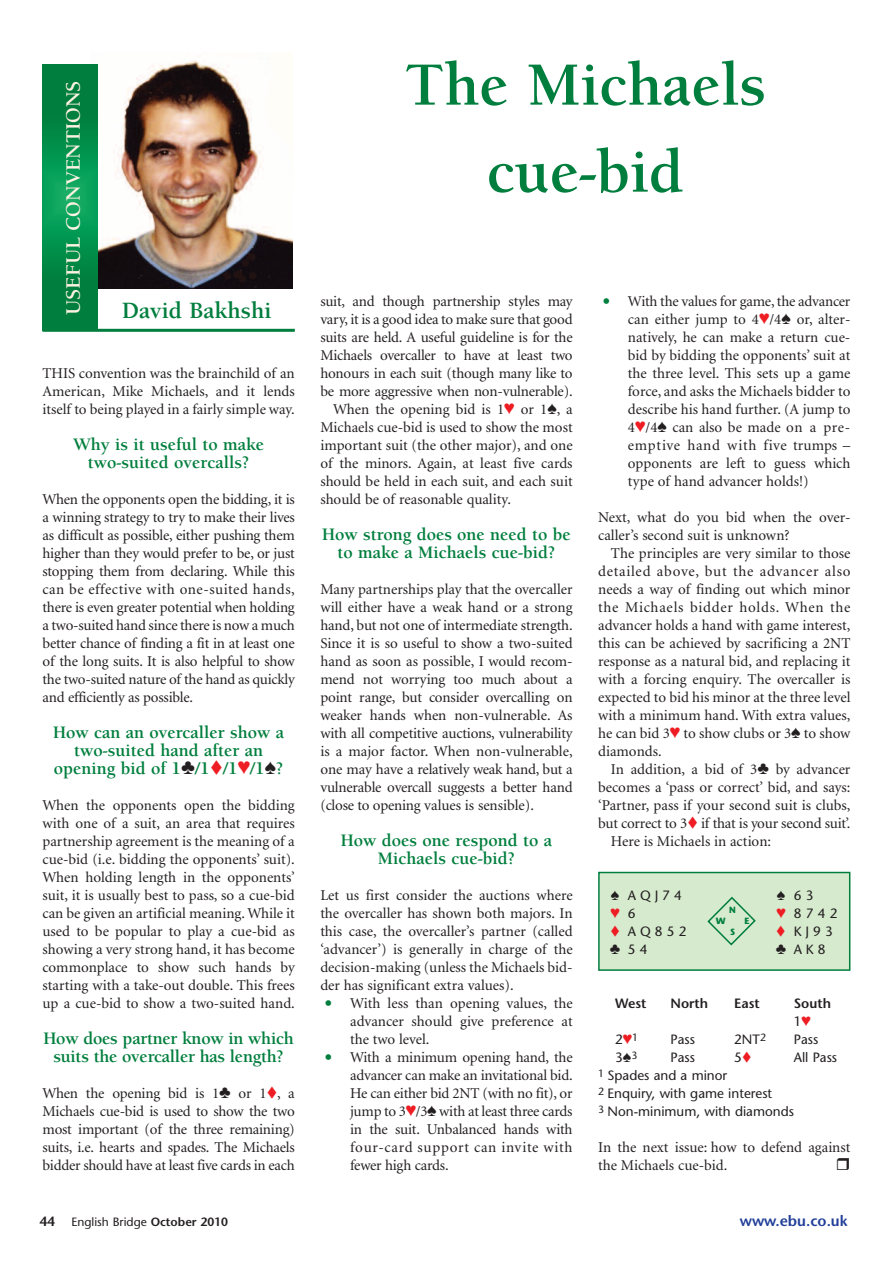
<style>
.page{position:relative;width:893px;height:1263px;background:#fff}
.page>*{position:absolute;margin:0;border:0;box-sizing:border-box;transform-origin:0 0}
.t1{font:700 63px/87px "Berkeley";color:#007e3d;text-align:center}
.t2{font:700 24px "Berkeley";color:#007e3d}
.t3{font:700 21px "Berkeley";color:#fef2e4}
.t4{font:700 18px/18px "Berkeley";color:#007e3d;text-align:center}
.t5{font:15px/18px "Minion";color:#231f20;text-align:justify}
.t6{font:15px "Minion";letter-spacing:.05em;color:#231f20}
.t7{font:600 15px "Stone Sans Std";color:#223f99}
.t8{font:500 13.5px/18px "Stone Sans Std";color:#231f20}
.t9{font:600 13.5px/18px "Stone Sans Std";color:#231f20}
.t10{font:500 12px "Stone Sans Std";color:#231f20}
.t11{font:700 9px "Stone Sans Std";color:#007e3d}
.s1{color:#ee1d23}
.s2{font-size:27px;color:#007e3d}
.s3{font-weight:500}
.s4{font-weight:600;font-size:13.5px}
.s5{font-weight:600}
</style>
<div class="page">
<div style="left:600px;top:873px;width:249px;height:96px;background:#d6eace"></div>
<div style="left:598px;top:872px;width:252px;height:99px;border:2px solid #007e3d"></div>
<img style="left:91px;top:56px;width:202px;height:233px">
<svg style="left:43px;top:65px;width:55px;height:264px;background:#028c48"></svg>
<hr style="left:43px;top:329px;width:252px;height:3px;background:#007e3d">
<svg style="left:707px;top:896px;width:49px;height:50px"></svg>
<p class="t3" style="left:65px;top:315px;width:236px;rotate:-90deg">USEFUL CONVENTIONS</p>
<p class="t2" style="left:122px;top:301px;width:151px">David Bakhshi</p>
<p class="t5" style="left:43px;top:365px;width:254px">THIS convention was the brainchild of an American, Mike Michaels, and it lends itself to being played in a fairly simple way.</p>
<p class="t4" style="left:73px;top:437px;width:192px">Why is it useful to make two-suited overcalls?</p>
<p class="t5" style="left:43px;top:491px;width:254px">When the opponents open the bidding, it is a winning strategy to try to make their lives as difficult as possible, either pushing them higher than they would prefer to be, or just stopping them from declaring. While this can be effective with one-suited hands, there is even greater potential when holding a two-suited hand since there is now a much better chance of finding a fit in at least one of the long suits. It is also helpful to show the two-suited nature of the hand as quickly and efficiently as possible.</p>
<p class="t4" style="left:53px;top:725px;width:232px">How can an overcaller show a two-suited hand after an opening bid of 1 /1<span class="s1">▼</span>/1 /1 ?</p>
<p class="t5" style="left:43px;top:797px;width:254px">When the opponents open the bidding with one of a suit, an area that requires partnership agreement is the meaning of a cue-bid (i.e. bidding the opponents’ suit).<br>When holding length in the opponents’ suit, it is usually best to pass, so a cue-bid can be given an artificial meaning.While it used to be popular to play a cue-bid as showing a very strong hand, it has become commonplace to show such hands by starting with a take-out double. This frees up a cue-bid to show a two-suited hand.</p>
<p class="t4" style="left:44px;top:1031px;width:252px">How does partner know in which suits the overcaller has length?</p>
<p class="t5" style="left:43px;top:1085px;width:178px">When the opening bid is 1</p>
<p class="t5" style="left:43px;top:1085px;width:254px;text-indent:196px">or 1<span class="s1">▼</span>, a Michaels cue-bid is used to show the two most important (of the three remaining) suits, i.e. hearts and spades. The Michaels bidder should have at least five cards in each</p>
<p class="t1" style="left:405px;top:47px;width:363px">The Michaels cue-bid</p>
<p class="t5" style="left:320px;top:293px;width:254px">suit, and though partnership styles may</p>
<p class="t5" style="left:320px;top:311px;width:254px">vary, it is a good idea to make sure that good</p>
<p class="t5" style="left:320px;top:329px;width:254px">suits are held. A useful guideline is for the</p>
<p class="t5" style="left:320px;top:347px;width:254px">Michaels overcaller to have at least two</p>
<p class="t5" style="left:320px;top:365px;width:254px">honours in each suit (though many like to</p>
<p class="t5" style="left:320px;top:383px;width:254px">be more aggressive when non-vulnerable).</p>
<p class="t5" style="left:333px;top:401px;width:241px">When the opening bid is 1 or 1 , a</p>
<p class="t5" style="left:320px;top:419px;width:254px">Michaels cue-bid is used to show the most</p>
<p class="t5" style="left:320px;top:437px;width:254px">important suit (the other major), and one</p>
<p class="t5" style="left:320px;top:455px;width:254px">of the minors. Again, at least five cards</p>
<p class="t5" style="left:320px;top:473px;width:254px">should be held in each suit, and each suit</p>
<p class="t5" style="left:320px;top:491px;width:192px">should be of reasonable quality.</p>
<p class="t4" style="left:322px;top:527px;width:250px">How strong does one need to be to make a Michaels cue-bid?</p>
<p class="t5" style="left:320px;top:581px;width:254px">Many partnerships play that the overcaller will either have a weak hand or a strong hand, but not one of intermediate strength.<br>Since it is so useful to show a two-suited hand as soon as possible, I would recom&shy;mend not worrying too much about a point range, but consider overcalling on weaker hands when non-vulnerable. As with all competitive auctions, vulnerability is a major factor. When non-vulnerable, one may have a relatively weak hand, but a vulnerable overcall suggests a better hand (close to opening values is sensible).</p>
<p class="t4" style="left:341px;top:833px;width:213px">How does one respond to a<br>Michaels cue-bid?</p>
<p class="t5" style="left:320px;top:887px;width:254px">Let us first consider the auctions where the overcaller has shown both majors. In this case, the overcaller’s partner (called ‘advancer’) is generally in charge of the decision-making (unless the Michaels bid&shy;der has significant extra values).</p>
<p class="t5" style="left:350px;top:995px;width:224px;text-indent:-26px"><span class="s2">•</span> With less than opening values, the advancer should give preference at the two level.</p>
<p class="t5" style="left:350px;top:1049px;width:224px;text-indent:-26px"><span class="s2">•</span> With a minimum opening hand, the advancer can make an invitational bid.<br>He can either bid 2NT (with no fit), or jump to 3 /3 with at least three cards in the suit. Unbalanced hands with four-card support can invite with fewer high cards.</p>
<p class="t5" style="left:628px;top:293px;width:224px;text-indent:-26px"><span class="s2">•</span> With the values for game, the advancer can either jump to 4 /4 or, alter&shy;natively, he can make a return cue&shy;bid by bidding the opponents’ suit at the three level. This sets up a game force, and asks the Michaels bidder to describe his hand further. (A jump to 4 /4 can also be made on a pre&shy;emptive hand with five trumps – opponents are left to guess which type of hand advancer holds!)</p>
<p class="t5" style="left:598px;top:509px;width:254px">Next, what do you bid when the over-</p>
<p class="t5" style="left:598px;top:527px;width:193px">caller’s second suit is unknown?</p>
<p class="t5" style="left:611px;top:545px;width:241px">The principles are very similar to those</p>
<p class="t6" style="left:598px;top:565px;width:254px">detailed above, but the advancer also</p>
<p class="t5" style="left:598px;top:581px;width:254px">needs a way of finding out which minor</p>
<p class="t6" style="left:598px;top:601px;width:254px">the Michaels bidder holds. When the</p>
<p class="t5" style="left:598px;top:617px;width:254px">advancer holds a hand with game interest,</p>
<p class="t5" style="left:598px;top:635px;width:254px">this can be achieved by sacrificing a 2NT</p>
<p class="t5" style="left:598px;top:653px;width:254px">response as a natural bid, and replacing it</p>
<p class="t5" style="left:598px;top:671px;width:254px">with a forcing enquiry. The overcaller is</p>
<p class="t5" style="left:598px;top:689px;width:254px">expected to bid his minor at the three level</p>
<p class="t5" style="left:598px;top:707px;width:254px">with a minimum hand. With extra values,</p>
<p class="t5" style="left:598px;top:725px;width:254px">he can bid 3 to show clubs or 3 to show</p>
<p class="t5" style="left:598px;top:743px;width:65px">diamonds.</p>
<p class="t5" style="left:611px;top:761px;width:241px">In addition, a bid of 3 by advancer</p>
<p class="t5" style="left:598px;top:779px;width:254px">becomes a ‘pass or correct’ bid, and says:</p>
<p class="t5" style="left:598px;top:797px;width:254px">‘Partner, pass if your second suit is clubs,</p>
<p class="t5" style="left:598px;top:815px;width:254px">but correct to 3<span class="s1">▼</span> if that is your second suit’.</p>
<p class="t5" style="left:611px;top:833px;width:162px">Here is Michaels in action:</p>
<p class="t8" style="left:628px;top:888px;width:56px">AQJ74</p>
<p class="t8" style="left:794px;top:888px;width:21px">6 3</p>
<p class="t8" style="left:628px;top:906px;width:9px">6</p>
<p class="t8" style="left:794px;top:906px;width:45px">8742</p>
<p class="t8" style="left:610px;top:924px;width:78px"><span class="s1">▼</span> AQ852</p>
<p class="t8" style="left:776px;top:924px;width:58px"><span class="s1">▼</span> KJ93</p>
<p class="t8" style="left:628px;top:942px;width:21px">5 4</p>
<p class="t8" style="left:794px;top:942px;width:33px">AK8</p>
<p class="t11" style="left:729px;top:906px;width:8px">N</p>
<p class="t11" style="left:716px;top:917px;width:11px">W</p>
<p class="t11" style="left:744px;top:917px;width:7px">E</p>
<p class="t11" style="left:730px;top:928px;width:7px">S</p>
<p class="t9" style="left:615px;top:996px;width:33px">West</p>
<p class="t9" style="left:670px;top:996px;width:39px">North</p>
<p class="t9" style="left:734px;top:996px;width:27px">East</p>
<p class="t9" style="left:794px;top:996px;width:39px">South<br><span class="s3">1</span></p>
<p class="t8" style="left:615px;top:1032px;width:25px">2 <sup>1</sup></p>
<p class="t8" style="left:670px;top:1032px;width:26px">Pass</p>
<p class="t8" style="left:734px;top:1032px;width:33px">2NT<sup>2</sup></p>
<p class="t8" style="left:794px;top:1032px;width:26px">Pass</p>
<p class="t8" style="left:615px;top:1050px;width:24px">3 <sup>3</sup></p>
<p class="t8" style="left:670px;top:1050px;width:26px">Pass</p>
<p class="t8" style="left:734px;top:1050px;width:19px">5<span class="s1">▼</span></p>
<p class="t8" style="left:794px;top:1050px;width:45px">All Pass</p>
<p class="t8" style="left:598px;top:1068px;width:197px"><sup>1</sup> Spades and a minor<br><sup>2</sup> Enquiry, with game interest<br><sup>3</sup> Non-minimum, with diamonds</p>
<p class="t5" style="left:598px;top:1139px;width:254px">In the next issue: how to defend against the Michaels cue-bid.</p>
<p class="t10" style="left:39px;top:1217px;width:190px"><span class="s4">44</span> English Bridge <span class="s5">October 2010</span></p>
<p class="t7" style="left:740px;top:1215px;width:109px">www.ebu.co.uk</p>
</div>
